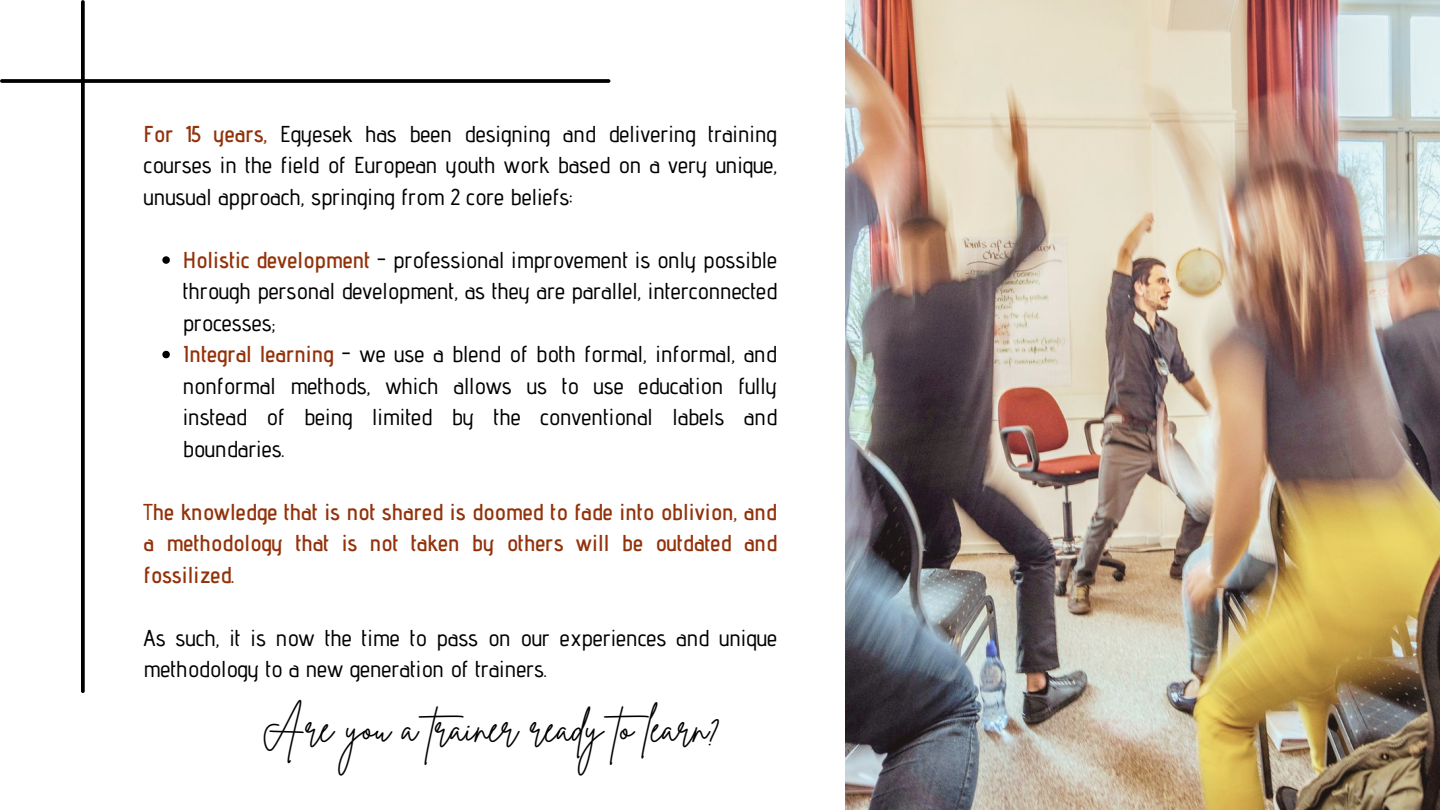
<style>
.page{position:relative;width:1440px;height:810px;background:#fff}
.page>*{position:absolute;margin:0;border:0;box-sizing:border-box;transform-origin:0 0}
.t1{font:40px "Brittany Signature";color:#000}
.t2{font:500 23px/31.5px "Advent Pro";color:#000;text-align:justify}
.t3{font:600 23px/31.5px "Advent Pro";color:#92320a;text-align:justify}
.s1{font-weight:600;color:#92320a}
.s2{font-weight:500}
</style>
<div class="page">
<img style="left:846px;top:0;width:594px;height:810px">
<svg style="left:162px;top:256px;width:8px;height:8px"></svg>
<svg style="left:162px;top:351px;width:8px;height:7px"></svg>
<svg style="left:2px;top:79px;width:607px;height:4px;background:#0f0f0f"></svg>
<svg style="left:81px;top:2px;width:4px;height:689px;background:#101010"></svg>
<p class="t2" style="left:144px;top:117px;width:635px"><span class="s1">For 15 years,</span> Egyesek has been designing and delivering training courses in the field of European youth work based on a very unique, unusual approach, springing from 2 core beliefs:</p>
<p class="t2" style="left:183px;top:243px;width:596px"><span class="s1">Holistic development</span> - professional improvement is only possible through personal development, as they are parallel, interconnected processes;</p>
<p class="t2" style="left:183px;top:338px;width:596px"><span class="s1">Integral learning</span> - we use a blend of both formal, informal, and nonformal methods, which allows us to use education fully instead of being limited by the conventional labels and boundaries.</p>
<p class="t3" style="left:144px;top:495px;width:635px"><span class="s2">T</span>he knowledge that is not shared is doomed to fade into oblivion, and a methodology that is not taken by others will be outdated and fossilized.</p>
<p class="t2" style="left:144px;top:621px;width:635px">As such, it is now the time to pass on our experiences and unique methodology to a new generation of trainers.</p>
<p class="t1" style="left:262px;top:702px;width:461px">Are you a trainer ready to learn?</p>
</div>
